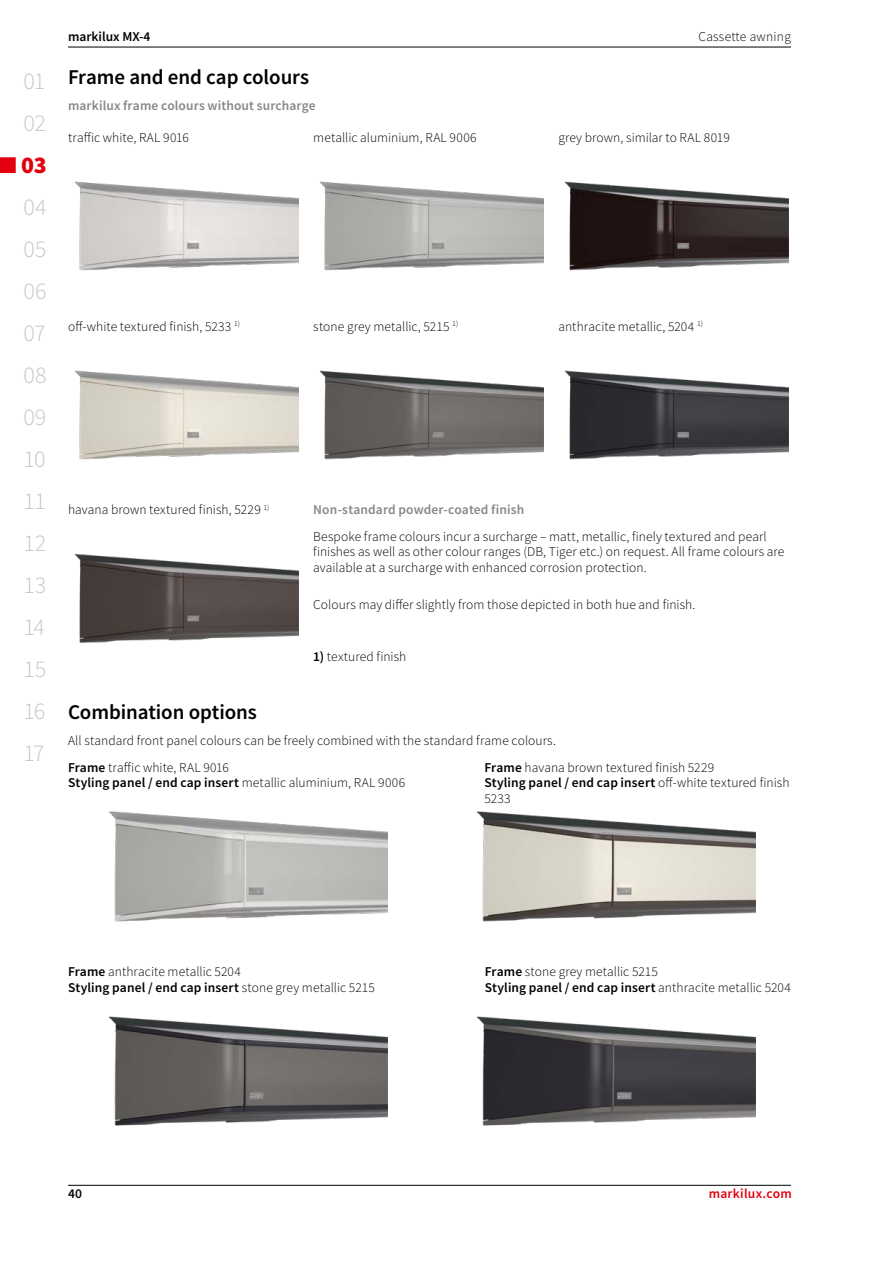
<style>
.page{position:relative;width:893px;height:1263px;background:#fff}
.page>*{position:absolute;margin:0;border:0;box-sizing:border-box;transform-origin:0 0}
.t1{font:300 24px/42px "Source Sans Pro";color:#c5c6c6}
.t2{font:900 24px "Source Sans Pro";color:#e3000f}
.t3{font:600 21px "Source Sans Pro";letter-spacing:-.005em;color:#000}
.t4{font:300 13.5px/15.8px "Source Sans Pro";letter-spacing:.005em;color:#000}
.t5{font:600 13.5px "Source Sans Pro";letter-spacing:.01em;color:#878786}
.t6{font:600 13.5px "Source Sans Pro";color:#000}
.t7{font:600 13.5px "Source Sans Pro";letter-spacing:.02em;color:#e3000f}
.s1{font-weight:600}
</style>
<div class="page">
<div style="left:0;top:157px;width:16px;height:16px;background:#e3000f"></div>
<hr style="left:68px;top:1185px;width:723px;height:1px;background:#000">
<hr style="left:68px;top:47px;width:723px;height:1px;background:#000">
<img style="left:108px;top:811px;width:279px;height:111px">
<img style="left:476px;top:811px;width:279px;height:111px">
<img style="left:108px;top:1016px;width:279px;height:110px">
<img style="left:476px;top:1016px;width:279px;height:110px">
<img style="left:74px;top:181px;width:224px;height:90px">
<img style="left:74px;top:370px;width:224px;height:90px">
<img style="left:74px;top:553px;width:224px;height:90px">
<img style="left:319px;top:181px;width:225px;height:90px">
<img style="left:319px;top:370px;width:225px;height:90px">
<img style="left:564px;top:181px;width:225px;height:90px">
<img style="left:564px;top:370px;width:225px;height:90px">
<h1 class="t1" style="left:23px;top:60px;width:24px">01<br>02</h1>
<h1 class="t2" style="left:21px;top:148px;width:27px">03</h1>
<h1 class="t1" style="left:23px;top:186px;width:25px;text-align:justify">04<br>05<br>06<br>07<br>08<br>09<br>10<br>11<br>12<br>13<br>14<br>15<br>16<br>17</h1>
<p class="t6" style="left:68px;top:28px;width:84px">markilux MX-4</p>
<p class="t4" style="left:698px;top:29px;width:94px">Cassette awning</p>
<h2 class="t3" style="left:68px;top:63px;width:243px">Frame and end cap colours</h2>
<p class="t5" style="left:68px;top:97px;width:249px">markilux frame colours without surcharge</p>
<p class="t4" style="left:68px;top:129px;width:122px">traffic white, RAL 9016</p>
<p class="t4" style="left:313px;top:129px;width:165px">metallic aluminium, RAL 9006</p>
<p class="t4" style="left:558px;top:129px;width:173px">grey brown, similar to RAL 8019</p>
<p class="t4" style="left:68px;top:318px;width:174px">off-white textured finish, 5233 <sup>1)</sup></p>
<p class="t4" style="left:313px;top:318px;width:147px">stone grey metallic, 5215 <sup>1)</sup></p>
<p class="t4" style="left:558px;top:318px;width:146px">anthracite metallic, 5204 <sup>1)</sup></p>
<p class="t4" style="left:68px;top:502px;width:203px">havana brown textured finish, 5229 <sup>1)</sup></p>
<p class="t5" style="left:313px;top:501px;width:213px">Non-standard powder-coated finish</p>
<p class="t4" style="left:313px;top:528px;width:473px">Bespoke frame colours incur a surcharge – matt, metallic, finely textured and pearl finishes as well as other colour ranges (DB, Tiger etc.) on request. All frame colours are available at a surcharge with enhanced corrosion protection.</p>
<p class="t4" style="left:313px;top:596px;width:384px">Colours may differ slightly from those depicted in both hue and finish.</p>
<p class="t4" style="left:313px;top:649px;width:95px"><span class="s1">1)</span> textured finish</p>
<h2 class="t3" style="left:68px;top:698px;width:190px">Combination options</h2>
<p class="t4" style="left:68px;top:733px;width:489px">All standard front panel colours can be freely combined with the standard frame colours.</p>
<p class="t4" style="left:68px;top:759px;width:339px"><span class="s1">Frame</span> traffic white, RAL 9016<br><span class="s1">Styling panel / end cap insert</span> metallic aluminium, RAL 9006</p>
<p class="t4" style="left:484px;top:759px;width:307px"><span class="s1">Frame</span> havana brown textured finish 5229<br><span class="s1">Styling panel / end cap insert</span> off-white textured finish<br>5233</p>
<p class="t4" style="left:68px;top:964px;width:308px"><span class="s1">Frame</span> anthracite metallic 5204<br><span class="s1">Styling panel / end cap insert</span> stone grey metallic 5215</p>
<p class="t4" style="left:485px;top:964px;width:308px"><span class="s1">Frame</span> stone grey metallic 5215<br><span class="s1">Styling panel / end cap insert</span> anthracite metallic 5204</p>
<p class="t6" style="left:68px;top:1185px;width:16px">40</p>
<p class="t7" style="left:709px;top:1185px;width:85px">markilux.com</p>
</div>
